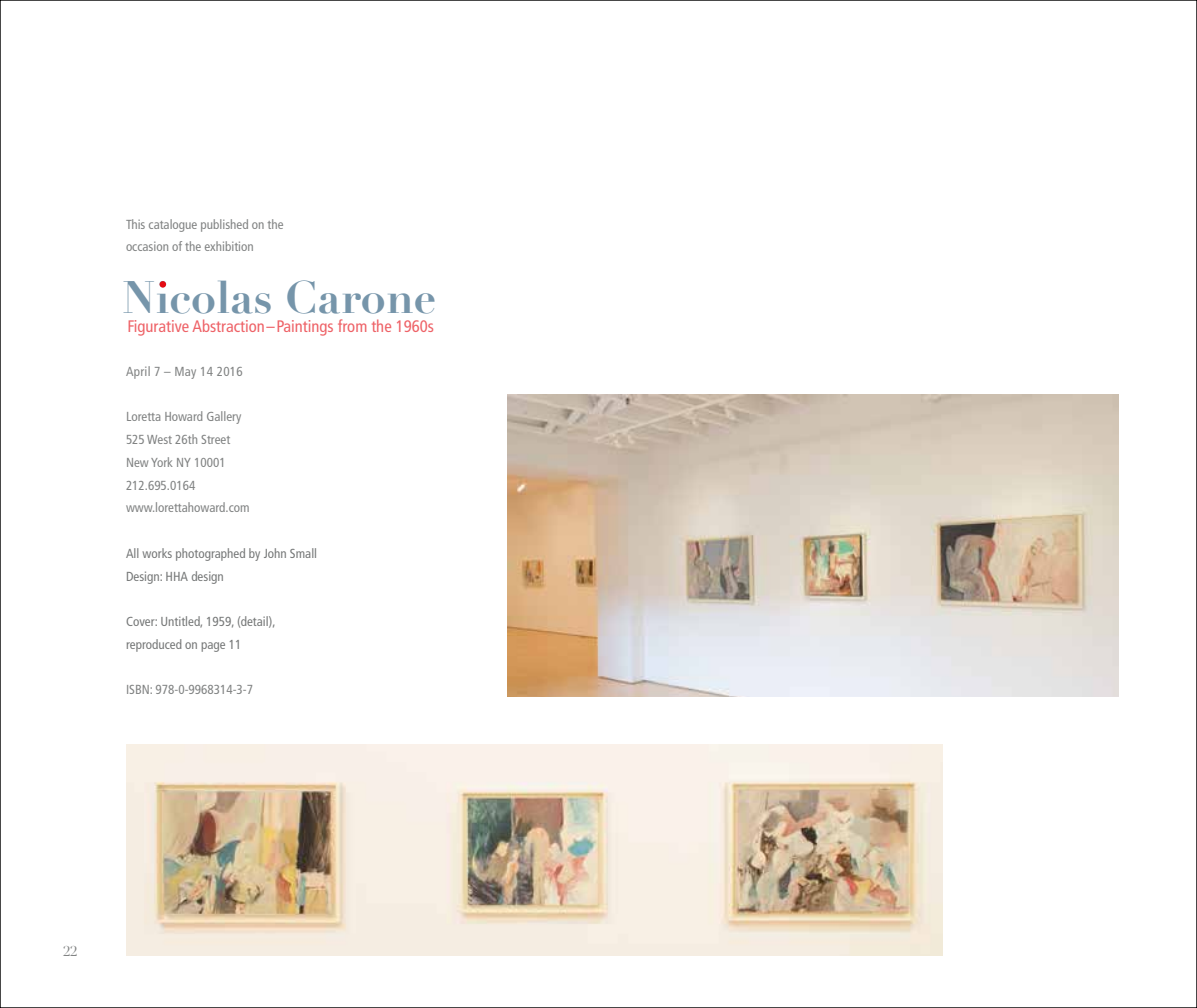
<style>
.page{position:relative;width:1197px;height:1008px;background:#fff}
.page>*{position:absolute;margin:0;border:0;box-sizing:border-box;transform-origin:0 0}
.t1{font:700 44.8px "Didot LH";color:#7695aa}
.t2{font:condensed 16.62px "Frutiger";color:#ee6267}
.t3{font:14px "Didot LH";color:#818383}
.t4{font:condensed 13.12px/22.8px "Frutiger";color:#818383}
.t5{font:condensed 13.12px/22.8px "Frutiger";color:#767878}
.t6{font:condensed 13.12px "Frutiger";letter-spacing:.02em;color:#818383}
</style>
<div class="page">
<img style="left:126px;top:745px;width:816px;height:211px">
<img style="left:508px;top:395px;width:610px;height:302px">
<div style="left:160px;top:281px;width:6px;height:7px;background:#e50b14;border-radius:50%"></div>
<hr style="left:1196px;top:0;width:1px;height:1008px;background:#ee6267">
<p class="t4" style="left:126px;top:213px;width:159px">This catalogue published on the occasion of the exhibition</p>
<h1 class="t1" style="left:122px;top:270px;width:316px">Nicolas Carone</h1>
<p class="t2" style="left:127px;top:317px;width:308px">Figurative Abstraction–Paintings from the 1960s</p>
<p class="t6" style="left:126px;top:364px;width:118px">April 7 – May 14 2016</p>
<p class="t4" style="left:126px;top:406px;width:125px">Loretta Howard Gallery<br>525 West 26th Street<br>New York NY 10001<br>212.695.0164 www.lorettahoward.com</p>
<p class="t5" style="left:126px;top:542px;width:193px">All works photographed by John Small<br>Design: HHA design</p>
<p class="t5" style="left:126px;top:610px;width:151px">Cover: Untitled, 1959, (detail), reproduced on page 11</p>
<p class="t4" style="left:126px;top:679px;width:129px">ISBN: 978-0-9968314-3-7</p>
<p class="t3" style="left:63px;top:942px;width:16px">22</p>
</div>
